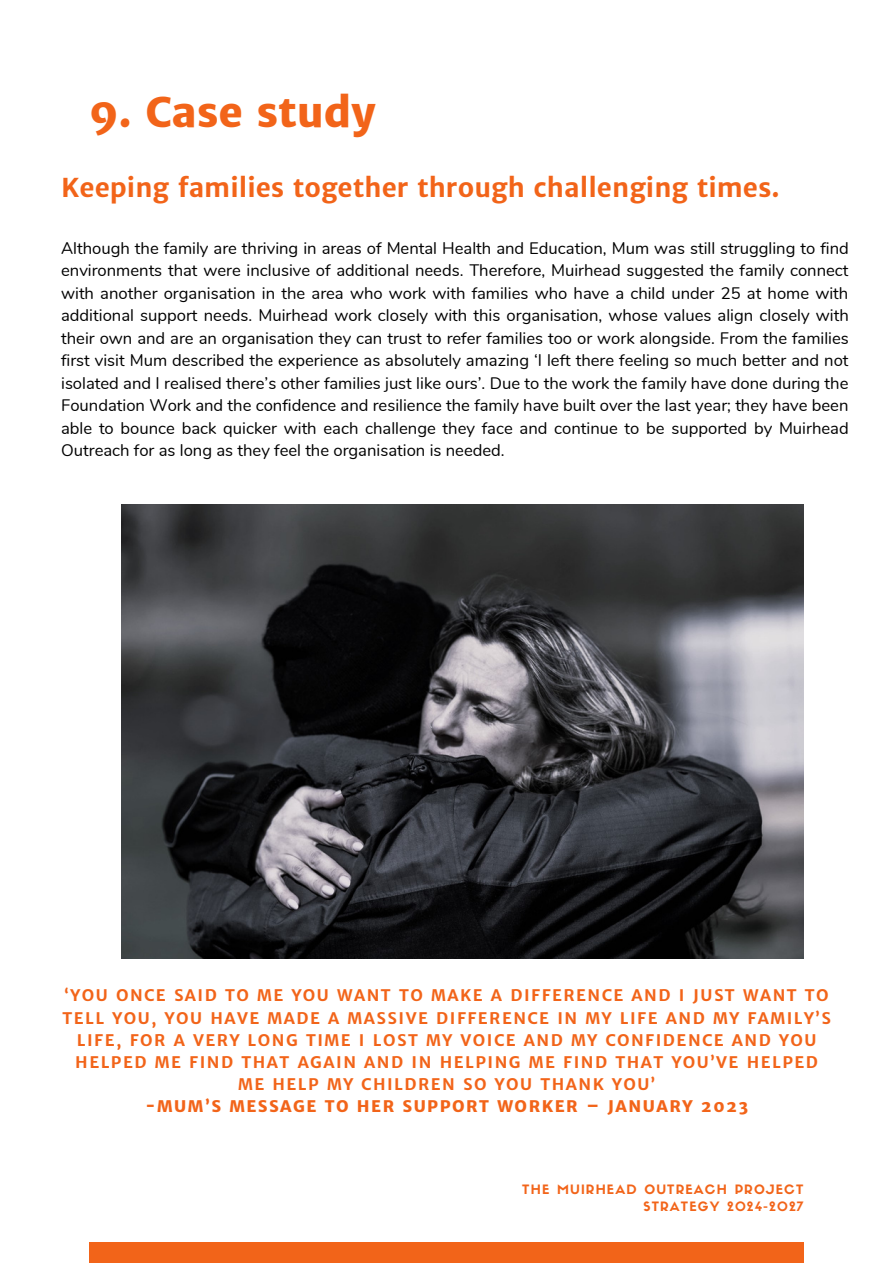
<style>
.page{position:relative;width:893px;height:1264px;background:#fff}
.page>*{position:absolute;margin:0;border:0;box-sizing:border-box;transform-origin:0 0}
.t1{font:800 40.95px "Merriweather Sans";color:#f26419}
.t2{font:700 26.1px "Merriweather Sans";color:#f26419}
.t3{font:16.65px/22.5px "Nunito";color:#000;text-align:justify}
.t4{font:700 16.05px/22px "Merriweather Sans";letter-spacing:.095em;color:#f26419;text-align:center}
.t5{font:800 16.05px "Merriweather Sans";letter-spacing:.095em;color:#f26419}
.t6{font:12.75px "Sifonn Basic";letter-spacing:.09em;color:#f26419}
</style>
<div class="page">
<div style="left:89px;top:1242px;width:714px;height:20px;background:#f26419"></div>
<img style="left:121px;top:504px;width:682px;height:454px">
<p class="t1" style="left:89px;top:86px;width:288px">9. Case study</p>
<p class="t2" style="left:61px;top:171px;width:719px">Keeping families together through challenging times.</p>
<p class="t3" style="left:61px;top:237px;width:789px">Although the family are thriving in areas of Mental Health and Education, Mum was still struggling to find environments that were inclusive of additional needs. Therefore, Muirhead suggested the family connect with another organisation in the area who work with families who have a child under 25 at home with additional support needs. Muirhead work closely with this organisation, whose values align closely with their own and are an organisation they can trust to refer families too or work alongside. From the families first visit Mum described the experience as absolutely amazing ‘I left there feeling so much better and not isolated and I realised there’s other families just like ours’. Due to the work the family have done during the Foundation Work and the confidence and resilience the family have built over the last year; they have been able to bounce back quicker with each challenge they face and continue to be supported by Muirhead Outreach for as long as they feel the organisation is needed.</p>
<p class="t4" style="left:63px;top:984px;width:769px">‘YOU ONCE SAID TO ME YOU WANT TO MAKE A DIFFERENCE AND I JUST WANT TO TELL YOU, YOU HAVE MADE A MASSIVE DIFFERENCE IN MY LIFE AND MY FAMILY’S LIFE, FOR A VERY LONG TIME I LOST MY VOICE AND MY CONFIDENCE AND YOU HELPED ME FIND THAT AGAIN AND IN HELPING ME FIND THAT YOU’VE HELPED ME HELP MY CHILDREN SO YOU THANK YOU’</p>
<p class="t5" style="left:145px;top:1096px;width:604px">-MUM’S MESSAGE TO HER SUPPORT WORKER – JANUARY 2023</p>
<p class="t6" style="left:522px;top:1184px;width:282px">THE MUIRHEAD OUTREACH PROJECT</p>
<p class="t6" style="left:643px;top:1201px;width:161px">STRATEGY 2024-2027</p>
</div>
